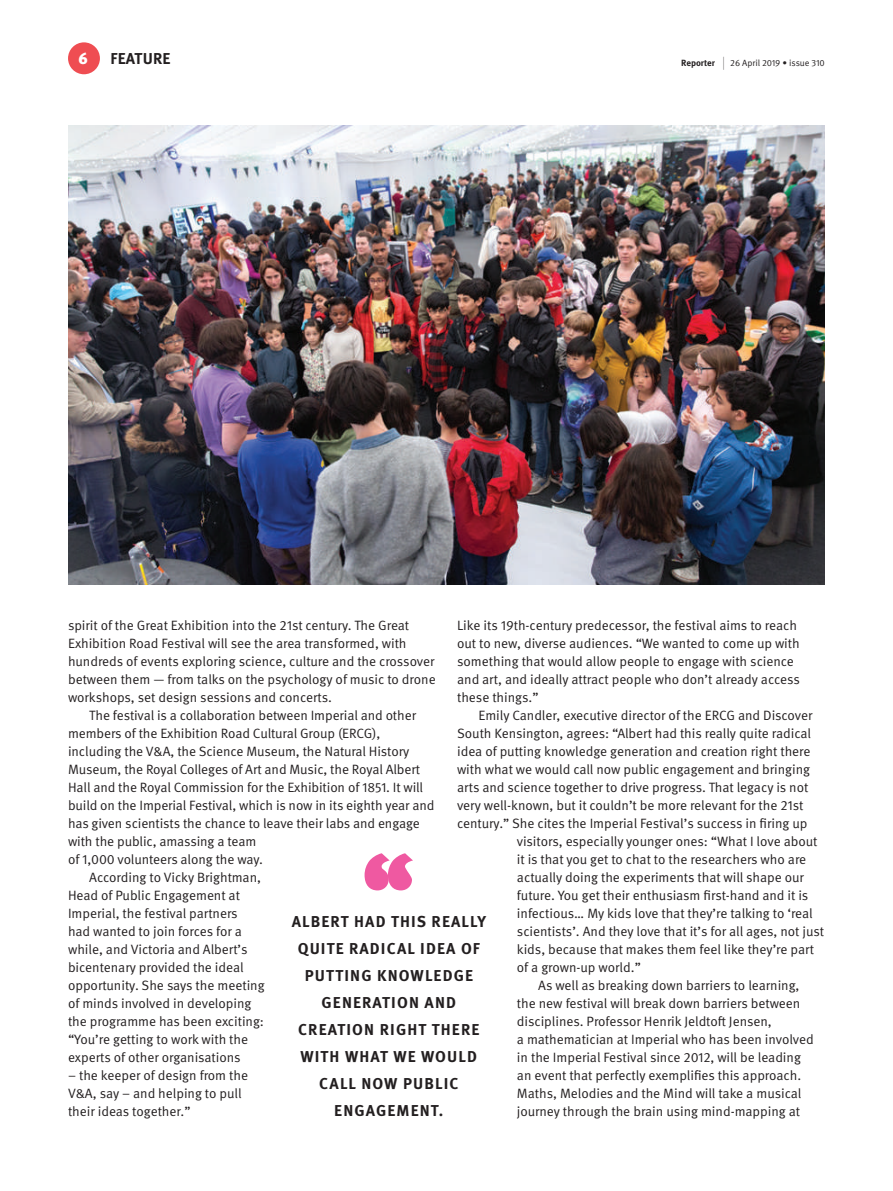
<style>
.page{position:relative;width:893px;height:1191px;background:#fff}
.page>*{position:absolute;margin:0;border:0;box-sizing:border-box;transform-origin:0 0}
.t1{font:700 15.75px/27px "Meta OT";letter-spacing:.07em;color:#231f20;text-align:center}
.t2{font:700 15.75px "Meta OT";letter-spacing:.01em;color:#231f20}
.t3{font:900 15.75px "Meta OT";color:#fff}
.t4{font:13.5px/18px "Meta OT";letter-spacing:-.005em;color:#231f20}
.t5{font:13.5px "Meta OT";letter-spacing:-.005em;color:#231f20;scale:.33 1}
.t6{font:9px "Meta OT";letter-spacing:-.005em;color:#231f20}
.t7{font:700 9px "Meta OT";letter-spacing:-.005em;color:#231f20}
</style>
<div class="page">
<div style="left:68px;top:42px;width:32px;height:32px;background:#ef4d52;border-radius:50%"></div>
<img style="left:68px;top:126px;width:757px;height:459px">
<svg style="left:365px;top:853px;width:48px;height:37px"></svg>
<p class="t3" style="left:78px;top:49px;width:11px">6</p>
<p class="t2" style="left:111px;top:48px;width:61px">FEATURE</p>
<p class="t5" style="left:723px;top:54px;width:5px">|</p>
<p class="t6" style="left:730px;top:57px;width:96px">26 April 2019 • issue 310</p>
<p class="t7" style="left:681px;top:57px;width:35px">Reporter</p>
<p class="t4" style="left:68px;top:616px;width:369px">spirit of the Great Exhibition into the 21st century. The Great Exhibition Road Festival will see the area transformed, with hundreds of events exploring science, culture and the crossover between them — from talks on the psychology of music to drone workshops, set design sessions and concerts.</p>
<p class="t4" style="left:89px;top:706px;width:328px">The festival is a collaboration between Imperial and other</p>
<p class="t4" style="left:68px;top:724px;width:314px">members of the Exhibition Road Cultural Group (ERCG),</p>
<p class="t4" style="left:68px;top:742px;width:343px">including the V&amp;A, the Science Museum, the Natural History</p>
<p class="t4" style="left:68px;top:760px;width:354px">Museum, the Royal Colleges of Art and Music, the Royal Albert</p>
<p class="t4" style="left:68px;top:778px;width:357px">Hall and the Royal Commission for the Exhibition of 1851. It will</p>
<p class="t4" style="left:68px;top:796px;width:368px">build on the Imperial Festival, which is now in its eighth year and</p>
<p class="t4" style="left:68px;top:814px;width:353px">has given scientists the chance to leave their labs and engage</p>
<p class="t4" style="left:68px;top:832px;width:190px">with the public, amassing a team</p>
<p class="t4" style="left:68px;top:850px;width:196px">of 1,000 volunteers along the way.</p>
<p class="t4" style="left:89px;top:868px;width:173px">According to Vicky Brightman,</p>
<p class="t4" style="left:68px;top:886px;width:173px">Head of Public Engagement at</p>
<p class="t4" style="left:68px;top:904px;width:171px">Imperial, the festival partners</p>
<p class="t4" style="left:68px;top:922px;width:175px">had wanted to join forces for a</p>
<p class="t4" style="left:68px;top:940px;width:181px">while, and Victoria and Albert’s</p>
<p class="t4" style="left:68px;top:958px;width:177px">bicentenary provided the ideal</p>
<p class="t4" style="left:68px;top:976px;width:198px">opportunity. She says the meeting</p>
<p class="t4" style="left:68px;top:994px;width:185px">of minds involved in developing</p>
<p class="t4" style="left:68px;top:1012px;width:197px">the programme has been exciting:</p>
<p class="t4" style="left:68px;top:1030px;width:182px">“You’re getting to work with the</p>
<p class="t4" style="left:68px;top:1048px;width:174px">experts of other organisations</p>
<p class="t4" style="left:68px;top:1066px;width:182px">– the keeper of design from the<br>V&amp;A, say – and helping to pull their ideas together.”</p>
<p class="t4" style="left:457px;top:616px;width:344px">Like its 19th-century predecessor, the festival aims to reach out to new, diverse audiences. “We wanted to come up with something that would allow people to engage with science and art, and ideally attract people who don’t already access these things.”</p>
<p class="t4" style="left:478px;top:706px;width:336px">Emily Candler, executive director of the ERCG and Discover</p>
<p class="t4" style="left:457px;top:724px;width:356px">South Kensington, agrees: “Albert had this really quite radical</p>
<p class="t4" style="left:457px;top:742px;width:355px">idea of putting knowledge generation and creation right there</p>
<p class="t4" style="left:457px;top:760px;width:355px">with what we would call now public engagement and bringing</p>
<p class="t4" style="left:457px;top:778px;width:353px">arts and science together to drive progress. That legacy is not</p>
<p class="t4" style="left:457px;top:796px;width:348px">very well-known, but it couldn’t be more relevant for the 21st</p>
<p class="t4" style="left:457px;top:814px;width:352px">century.” She cites the Imperial Festival’s success in firing up</p>
<p class="t4" style="left:517px;top:832px;width:302px">visitors, especially younger ones: “What I love about</p>
<p class="t4" style="left:517px;top:850px;width:291px">it is that you get to chat to the researchers who are</p>
<p class="t4" style="left:517px;top:868px;width:288px">actually doing the experiments that will shape our</p>
<p class="t4" style="left:517px;top:886px;width:293px">future. You get their enthusiasm first-hand and it is</p>
<p class="t4" style="left:517px;top:904px;width:297px">infectious… My kids love that they’re talking to ‘real</p>
<p class="t4" style="left:517px;top:922px;width:309px">scientists’. And they love that it’s for all ages, not just</p>
<p class="t4" style="left:517px;top:940px;width:299px">kids, because that makes them feel like they’re part</p>
<p class="t4" style="left:517px;top:958px;width:125px">of a grown-up world.”</p>
<p class="t4" style="left:538px;top:976px;width:263px">As well as breaking down barriers to learning,</p>
<p class="t4" style="left:517px;top:994px;width:285px">the new festival will break down barriers between</p>
<p class="t4" style="left:517px;top:1012px;width:256px">disciplines. Professor Henrik Jeldtoft Jensen,</p>
<p class="t4" style="left:517px;top:1030px;width:298px">a mathematician at Imperial who has been involved</p>
<p class="t4" style="left:517px;top:1048px;width:285px">in the Imperial Festival since 2012, will be leading</p>
<p class="t4" style="left:517px;top:1066px;width:286px">an event that perfectly exemplifies this approach.</p>
<p class="t4" style="left:517px;top:1084px;width:286px">Maths, Melodies and the Mind will take a musical</p>
<p class="t4" style="left:517px;top:1102px;width:285px">journey through the brain using mind-mapping at</p>
<p class="t1" style="left:292px;top:908px;width:196px">ALBERT HAD THIS REALLY<br>QUITE RADICAL IDEA OF<br>PUTTING KNOWLEDGE<br>GENERATION AND<br>CREATION RIGHT THERE<br>WITH WHAT WE WOULD<br>CALL NOW PUBLIC<br>ENGAGEMENT.</p>
</div>
